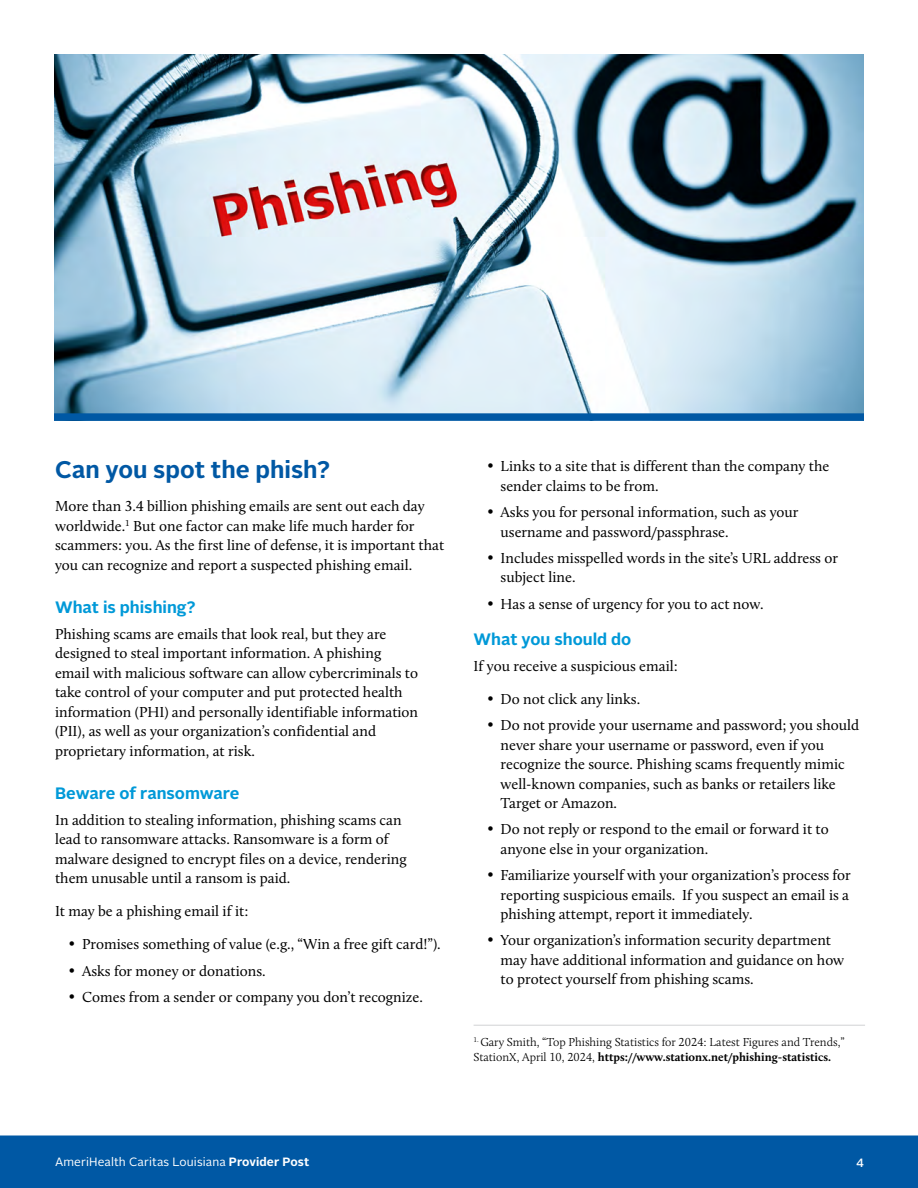
<style>
.page{position:relative;width:918px;height:1188px;background:#fff}
.page>*{position:absolute;margin:0;border:0;box-sizing:border-box;transform-origin:0 0}
.t1{font:700 24px "Alright Sans";color:#0058a4}
.Sub-header{font:700 16.5px "Alright Sans";color:#0099d8}
.Body_TXT{font:15px/19.5px "Calluna";color:#000}
.Footnote{font:300 12px/15px "Calluna";color:#000}
.t2{font:12px "Alright Sans";letter-spacing:.01em;color:#fff}
.t3{font:500 12px "Alright Sans";color:#fff}
.s1{font-weight:700}
</style>
<div class="page">
<div style="left:0;top:1136px;width:918px;height:52px;background:#0058a4"></div>
<img style="left:54px;top:54px;width:810px;height:359px">
<hr style="left:474px;top:1025px;width:391px;height:1px;background:#d1d3d4">
<div style="left:54px;top:413px;width:810px;height:8px;background:#0058a4"></div>
<p class="t1" style="left:55px;top:453px;width:277px">Can you spot the phish?</p>
<p class="Body_TXT" style="left:55px;top:496px;width:391px">More than 3.4 billion phishing emails are sent out each day worldwide.<sup>1</sup> But one factor can make life much harder for scammers: you. As the first line of defense, it is important that you can recognize and report a suspected phishing email.</p>
<p class="Sub-header" style="left:55px;top:595px;width:142px">What is phishing?</p>
<p class="Body_TXT" style="left:55px;top:624px;width:365px">Phishing scams are emails that look real, but they are designed to steal important information. A phishing email with malicious software can allow cybercriminals to take control of your computer and put protected health information (PHI) and personally identifiable information (PII), as well as your organization’s confidential and proprietary information, at risk.</p>
<p class="Sub-header" style="left:55px;top:781px;width:186px">Beware of ransomware</p>
<p class="Body_TXT" style="left:55px;top:810px;width:353px">In addition to stealing information, phishing scams can lead to ransomware attacks. Ransomware is a form of malware designed to encrypt files on a device, rendering them unusable until a ransom is paid.</p>
<p class="Body_TXT" style="left:55px;top:901px;width:195px">It may be a phishing email if it:</p>
<p class="Body_TXT" style="left:69px;top:934px;width:374px">• Promises something of value (e.g., “Win a free gift card!”).</p>
<p class="Body_TXT" style="left:69px;top:961px;width:199px">• Asks for money or donations.</p>
<p class="Body_TXT" style="left:69px;top:987px;width:356px">• Comes from a sender or company you don’t recognize.</p>
<p class="Body_TXT" style="left:501px;top:456px;width:330px;text-indent:-14px">• Links to a site that is different than the company the sender claims to be from.</p>
<p class="Body_TXT" style="left:501px;top:502px;width:300px;text-indent:-14px">• Asks you for personal information, such as your username and password/passphrase.</p>
<p class="Body_TXT" style="left:501px;top:548px;width:339px;text-indent:-14px">• Includes misspelled words in the site’s URL address or subject line.</p>
<p class="Body_TXT" style="left:487px;top:594px;width:278px">• Has a sense of urgency for you to act now.</p>
<p class="Sub-header" style="left:474px;top:627px;width:159px">What you should do</p>
<p class="Body_TXT" style="left:474px;top:656px;width:206px">If you receive a suspicious email:</p>
<p class="Body_TXT" style="left:487px;top:689px;width:155px">• Do not click any links.</p>
<p class="Body_TXT" style="left:501px;top:715px;width:360px;text-indent:-14px">• Do not provide your username and password; you should never share your username or password, even if you recognize the source. Phishing scams frequently mimic well-known companies, such as banks or retailers like Target or Amazon.</p>
<p class="Body_TXT" style="left:501px;top:819px;width:330px;text-indent:-14px">• Do not reply or respond to the email or forward it to anyone else in your organization.</p>
<p class="Body_TXT" style="left:501px;top:865px;width:352px;text-align:justify;text-indent:-14px">• Familiarize yourself with your organization’s process for reporting suspicious emails. If you suspect an email is a phishing attempt, report it immediately.</p>
<p class="Body_TXT" style="left:501px;top:930px;width:345px;text-indent:-14px">• Your organization’s information security department may have additional information and guidance on how to protect yourself from phishing scams.</p>
<p class="Footnote" style="left:474px;top:1034px;width:373px"><sup>1.</sup> Gary Smith, “Top Phishing Statistics for 2024: Latest Figures and Trends,”<br>StationX, April 10, 2024, <span class="s1">https://www.stationx.net/phishing-statistics.</span></p>
<p class="t2" style="left:55px;top:1154px;width:256px">AmeriHealth Caritas Louisiana <span class="s1">Provider Post</span></p>
<p class="t3" style="left:856px;top:1154px;width:9px">4</p>
</div>
